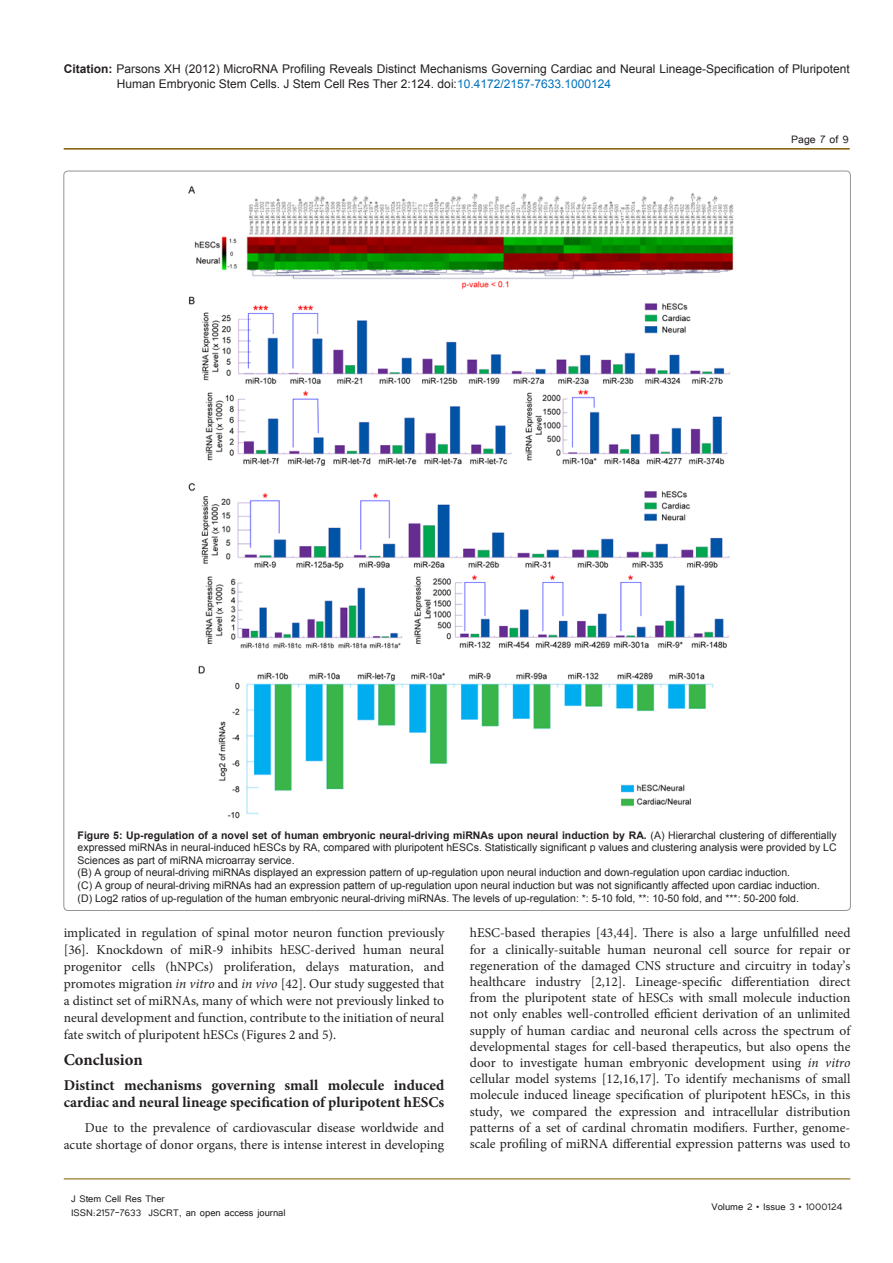
<style>
.page{position:relative;width:893px;height:1263px;background:#fff}
.page>*{position:absolute;margin:0;border:0;box-sizing:border-box;transform-origin:0 0}
.t1{font:700 16.5px "Minion Pro";color:#231f20}
.t2{font:700 15px/17px "Minion Pro";color:#231f20}
.t3{font:13.5px/16.2px "Minion Pro";color:#231f20;text-align:justify}
.t4{font:13.5px "Tunga";color:#231f20}
.t5{font:12px/15px "Arial";color:#231f20}
.t6{font:12px/14.4px "Tunga";color:#231f20}
.t7{font:10.5px/12.6px "Arial";color:#231f20;text-align:justify}
.s1{font-weight:700}
.s2{color:#0072bc}
.s3{font-style:italic}
</style>
<div class="page">
<hr style="left:64px;top:148px;width:786px;height:2px;background:#7f5c00">
<hr style="left:64px;top:1179px;width:786px;height:1px;background:#7f5c00">
<img style="left:188px;top:186px;width:546px;height:633px">
<p class="t5" style="left:117px;top:61px;width:734px;text-indent:-53px"><span class="s1">Citation:</span> Parsons XH (2012) MicroRNA Profiling Reveals Distinct Mechanisms Governing Cardiac and Neural Lineage-Specification of Pluripotent<br>Human Embryonic Stem Cells. J Stem Cell Res Ther 2:124. doi:<span class="s2">10.4172/2157-7633.1000124</span></p>
<p class="t4" style="left:791px;top:131px;width:59px">Page 7 of 9</p>
<p class="t7" style="left:78px;top:829px;width:760px"><span class="s1">Figure 5: Up-regulation of a novel set of human embryonic neural-driving miRNAs upon neural induction by RA.</span> (A) Hierarchal clustering of differentially expressed miRNAs in neural-induced hESCs by RA, compared with pluripotent hESCs. Statistically significant p values and clustering analysis were provided by LC Sciences as part of miRNA microarray service.</p>
<p class="t7" style="left:78px;top:866px;width:714px">(B) A group of neural-driving miRNAs displayed an expression pattern of up-regulation upon neural induction and down-regulation upon cardiac induction.</p>
<p class="t7" style="left:78px;top:879px;width:744px">(C) A group of neural-driving miRNAs had an expression pattern of up-regulation upon neural induction but was not significantly affected upon cardiac induction.</p>
<p class="t7" style="left:78px;top:892px;width:723px">(D) Log2 ratios of up-regulation of the human embryonic neural-driving miRNAs. The levels of up-regulation: *: 5-10 fold, **: 10-50 fold, and ***: 50-200 fold.</p>
<p class="t3" style="left:64px;top:925px;width:382px;line-height:17px">implicated in regulation of spinal motor neuron function previously [36]. Knockdown of miR-9 inhibits hESC-derived human neural progenitor cells (hNPCs) proliferation, delays maturation, and promotes migration <span class="s3">in vitro</span> and <span class="s3">in vivo</span> [42]. Our study suggested that a distinct set of miRNAs, many of which were not previously linked to neural development and function, contribute to the initiation of neural fate switch of pluripotent hESCs (Figures 2 and 5).</p>
<p class="t1" style="left:64px;top:1047px;width:81px">Conclusion</p>
<p class="t2" style="left:64px;top:1076px;width:382px">Distinct mechanisms governing small molecule induced cardiac and neural lineage specification of pluripotent hESCs</p>
<p class="t3" style="left:64px;top:1120px;width:382px;line-height:17px;text-align:right">Due to the prevalence of cardiovascular disease worldwide and acute shortage of donor organs, there is intense interest in developing</p>
<p class="t6" style="left:71px;top:1190px;width:216px">J Stem Cell Res Ther<br>ISSN:2157-7633 JSCRT, an open access journal</p>
<p class="t3" style="left:470px;top:925px;width:382px">hESC-based therapies [43,44]. There is also a large unfulfilled need for a clinically-suitable human neuronal cell source for repair or regeneration of the damaged CNS structure and circuitry in today’s healthcare industry [2,12]. Lineage-specific differentiation direct from the pluripotent state of hESCs with small molecule induction not only enables well-controlled efficient derivation of an unlimited supply of human cardiac and neuronal cells across the spectrum of developmental stages for cell-based therapeutics, but also opens the door to investigate human embryonic development using <span class="s3">in vitro </span>cellular model systems [12,16,17]. To identify mechanisms of small molecule induced lineage specification of pluripotent hESCs, in this study, we compared the expression and intracellular distribution patterns of a set of cardinal chromatin modifiers. Further, genome&shy;scale profiling of miRNA differential expression patterns was used to</p>
<p class="t6" style="left:711px;top:1199px;width:133px">Volume 2 • Issue 3 • 1000124</p>
</div>
